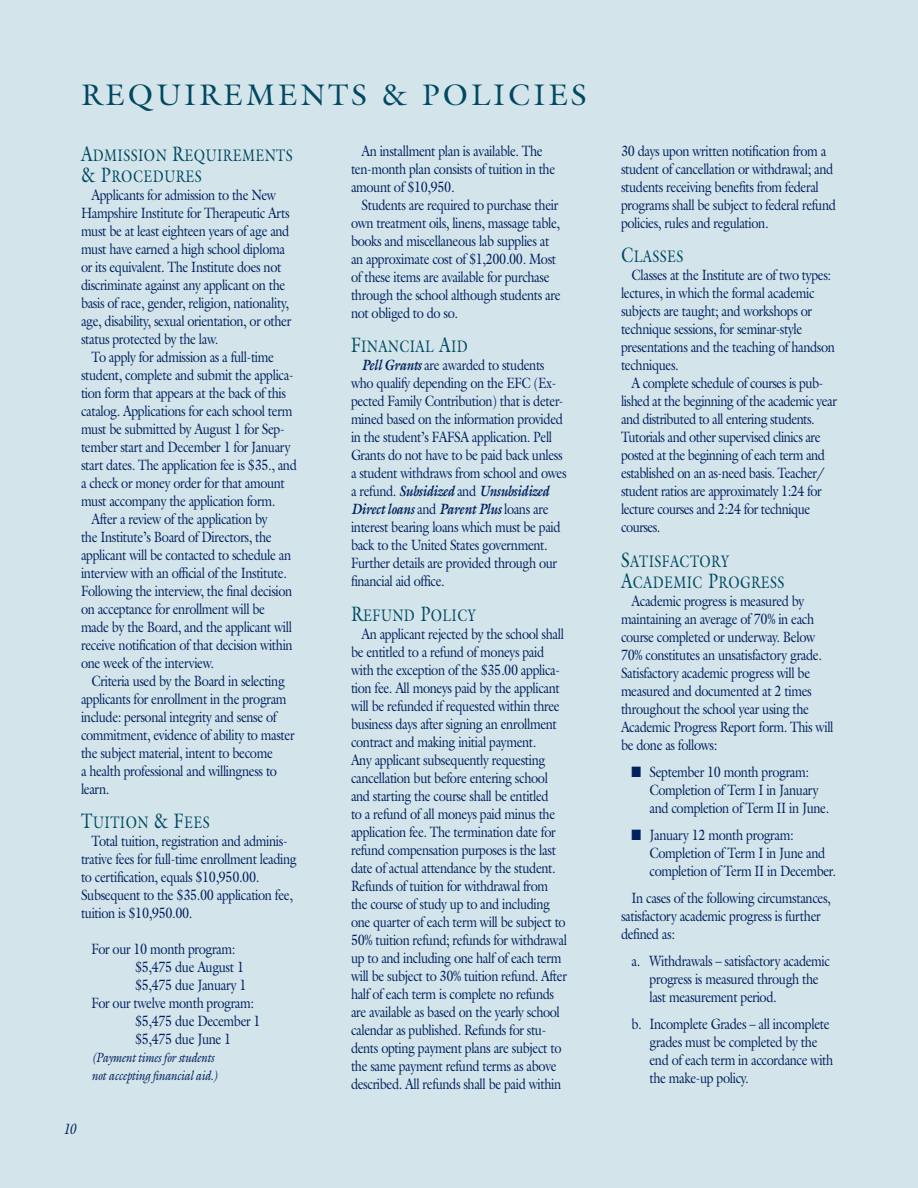
<style>
.page{position:relative;width:918px;height:1188px;background:#fff}
.page>*{position:absolute;margin:0;border:0;box-sizing:border-box;transform-origin:0 0}
.Page_Heading{font:30px "Galliard";letter-spacing:.1em;color:#004960}
.Admin_Faculty_Subhea{font:16.8px/21px "Galliard Roman SC800";letter-spacing:.03em;color:#004960;scale:.8 1}
.Admin_Faculty_Body_T{font:15px/18px "Galliard";letter-spacing:-.03em;color:#00215d;scale:.85 1}
.t1{font:italic 15px "Galliard";color:#00215d;scale:.85 1}
.Admin_Faculty_Body_T-2{font:italic 13.5px/18px "Galliard";letter-spacing:-.03em;color:#00215d;scale:.85 1}
.s1{font-size:21px}
.s2{font-weight:700;font-style:italic}
</style>
<div class="page">
<div style="left:1px;top:1px;width:917px;height:1187px;background:#d3e4eb"></div>
<p class="Page_Heading" style="left:81px;top:76px;width:127px">Re quirements</p>
<p class="Page_Heading" style="left:382px;top:76px;width:83px">&amp; Policies</p>
<p class="Admin_Faculty_Subhea" style="left:81px;top:144px;width:266px"><span class="s1">A</span>DMISSION <span class="s1">R</span>EQUIREMENTS <span class="s1">&amp; P</span>ROCEDURES</p>
<p class="Admin_Faculty_Body_T" style="left:81px;top:185px;width:249px;text-indent:10px">Applicants for admission to the New Hampshire Institute for Therapeutic Arts must be at least eighteen years of age and must have earned a high school diploma or its equivalent. The Institute does not discriminate against any applicant on the basis of race, gender, religion, nationality, age, disability, sexual orientation, or other status protected by the law.</p>
<p class="Admin_Faculty_Body_T" style="left:81px;top:347px;width:255px;text-indent:10px">To apply for admission as a full-time student, complete and submit the applica&shy;tion form that appears at the back of this catalog. Applications for each school term must be submitted by August 1 for Sep&shy;tember start and December 1 for January start dates. The application fee is $35., and a check or money order for that amount must accompany the application form.</p>
<p class="Admin_Faculty_Body_T" style="left:81px;top:509px;width:251px;text-indent:10px">After a review of the application by<br>the Institute’s Board of Directors, the applicant will be contacted to schedule an interview with an official of the Institute.<br>Following the interview, the final decision on acceptance for enrollment will be made by the Board, and the applicant will receive notification of that decision within one week of the interview.</p>
<p class="Admin_Faculty_Body_T" style="left:81px;top:671px;width:253px;text-indent:10px">Criteria used by the Board in selecting applicants for enrollment in the program include: personal integrity and sense of commitment, evidence of ability to master the subject material, intent to become<br>a health professional and willingness to learn.</p>
<p class="Admin_Faculty_Subhea" style="left:81px;top:812px;width:162px"><span class="s1">T</span>UITION <span class="s1">&amp; F</span>EES</p>
<p class="Admin_Faculty_Body_T" style="left:81px;top:832px;width:255px;text-indent:10px">Total tuition, registration and adminis&shy;trative fees for full-time enrollment leading to certification, equals $10,950.00.<br>Subsequent to the $35.00 application fee, tuition is $10,950.00.</p>
<p class="Admin_Faculty_Body_T" style="left:92px;top:940px;width:171px">For our 10 month program:</p>
<p class="Admin_Faculty_Body_T" style="left:135px;top:958px;width:130px">$5,475 due August 1</p>
<p class="Admin_Faculty_Body_T" style="left:135px;top:976px;width:133px">$5,475 due January 1</p>
<p class="Admin_Faculty_Body_T" style="left:92px;top:994px;width:193px">For our twelve month program:</p>
<p class="Admin_Faculty_Body_T" style="left:135px;top:1012px;width:149px">$5,475 due December 1</p>
<p class="Admin_Faculty_Body_T" style="left:135px;top:1030px;width:115px">$5,475 due June 1</p>
<p class="Admin_Faculty_Body_T-2" style="left:92px;top:1048px;width:150px">(Payment times for students not accepting financial aid.)</p>
<p class="Admin_Faculty_Body_T" style="left:351px;top:142px;width:242px;text-indent:10px">An installment plan is available. The ten-month plan consists of tuition in the amount of $10,950.</p>
<p class="Admin_Faculty_Body_T" style="left:351px;top:196px;width:248px;text-indent:10px">Students are required to purchase their own treatment oils, linens, massage table, books and miscellaneous lab supplies at an approximate cost of $1,200.00. Most of these items are available for purchase through the school although students are not obliged to do so.</p>
<p class="Admin_Faculty_Subhea" style="left:351px;top:336px;width:148px"><span class="s1">F</span>INANCIAL <span class="s1">A</span>ID</p>
<p class="Admin_Faculty_Body_T" style="left:351px;top:356px;width:255px;text-indent:10px"><span class="s2">Pell Grants</span> are awarded to students who qualify depending on the EFC (Ex&shy;pected Family Contribution) that is deter&shy;mined based on the information provided in the student’s FAFSA application. Pell Grants do not have to be paid back unless a student withdraws from school and owes a refund. <span class="s2">Subsidized</span> and <span class="s2">Unsubsidized Direct loans</span> and <span class="s2">Parent Plus</span> loans are interest bearing loans which must be paid back to the United States government.<br>Further details are provided through our financial aid office.</p>
<p class="Admin_Faculty_Subhea" style="left:351px;top:604px;width:158px"><span class="s1">R</span>EFUND <span class="s1">P</span>OLICY</p>
<p class="Admin_Faculty_Body_T" style="left:351px;top:625px;width:256px;text-indent:10px">An applicant rejected by the school shall be entitled to a refund of moneys paid with the exception of the $35.00 applica&shy;tion fee. All moneys paid by the applicant will be refunded if requested within three business days after signing an enrollment contract and making initial payment.<br>Any applicant subsequently requesting cancellation but before entering school and starting the course shall be entitled<br>to a refund of all moneys paid minus the application fee. The termination date for refund compensation purposes is the last date of actual attendance by the student.<br>Refunds of tuition for withdrawal from the course of study up to and including one quarter of each term will be subject to 50% tuition refund; refunds for withdrawal up to and including one half of each term will be subject to 30% tuition refund. After half of each term is complete no refunds are available as based on the yearly school calendar as published. Refunds for stu&shy;dents opting payment plans are subject to the same payment refund terms as above described. All refunds shall be paid within</p>
<p class="t1" style="left:63px;top:1120px;width:17px">10</p>
<p class="Admin_Faculty_Body_T" style="left:621px;top:142px;width:254px">30 days upon written notification from a student of cancellation or withdrawal; and students receiving benefits from federal programs shall be subject to federal refund policies, rules and regulation.</p>
<p class="Admin_Faculty_Subhea" style="left:621px;top:246px;width:80px"><span class="s1">C</span>LASSES</p>
<p class="Admin_Faculty_Body_T" style="left:621px;top:266px;width:253px;text-indent:10px">Classes at the Institute are of two types: lectures, in which the formal academic subjects are taught; and workshops or technique sessions, for seminar-style presentations and the teaching of handson techniques.</p>
<p class="Admin_Faculty_Body_T" style="left:621px;top:374px;width:256px;text-indent:10px">A complete schedule of courses is pub&shy;lished at the beginning of the academic year and distributed to all entering students.<br>Tutorials and other supervised clinics are posted at the beginning of each term and established on an as-need basis. Teacher/ student ratios are approximately 1:24 for lecture courses and 2:24 for technique courses.</p>
<p class="Admin_Faculty_Subhea" style="left:621px;top:550px;width:206px"><span class="s1">S</span>ATISFACTORY<br><span class="s1">A</span>CADEMIC <span class="s1">P</span>ROGRESS</p>
<p class="Admin_Faculty_Body_T" style="left:621px;top:592px;width:252px;text-indent:10px">Academic progress is measured by maintaining an average of 70% in each course completed or underway. Below 70% constitutes an unsatisfactory grade.<br>Satisfactory academic progress will be measured and documented at 2 times throughout the school year using the Academic Progress Report form. This will be done as follows:</p>
<p class="Admin_Faculty_Body_T" style="left:650px;top:763px;width:213px;text-indent:-18px">■ September 10 month program:<br>Completion of Term I in January and completion of Term II in June.</p>
<p class="Admin_Faculty_Body_T" style="left:650px;top:826px;width:221px;text-indent:-18px">■ January 12 month program:<br>Completion of Term I in June and completion of Term II in December.</p>
<p class="Admin_Faculty_Body_T" style="left:621px;top:889px;width:248px;text-indent:10px">In cases of the following circumstances, satisfactory academic progress is further defined as:</p>
<p class="Admin_Faculty_Body_T" style="left:650px;top:952px;width:214px;text-indent:-18px">a. Withdrawals – satisfactory academic progress is measured through the last measurement period.</p>
<p class="Admin_Faculty_Body_T" style="left:650px;top:1015px;width:218px;text-indent:-18px">b. Incomplete Grades – all incomplete grades must be completed by the end of each term in accordance with the make-up policy.</p>
</div>
